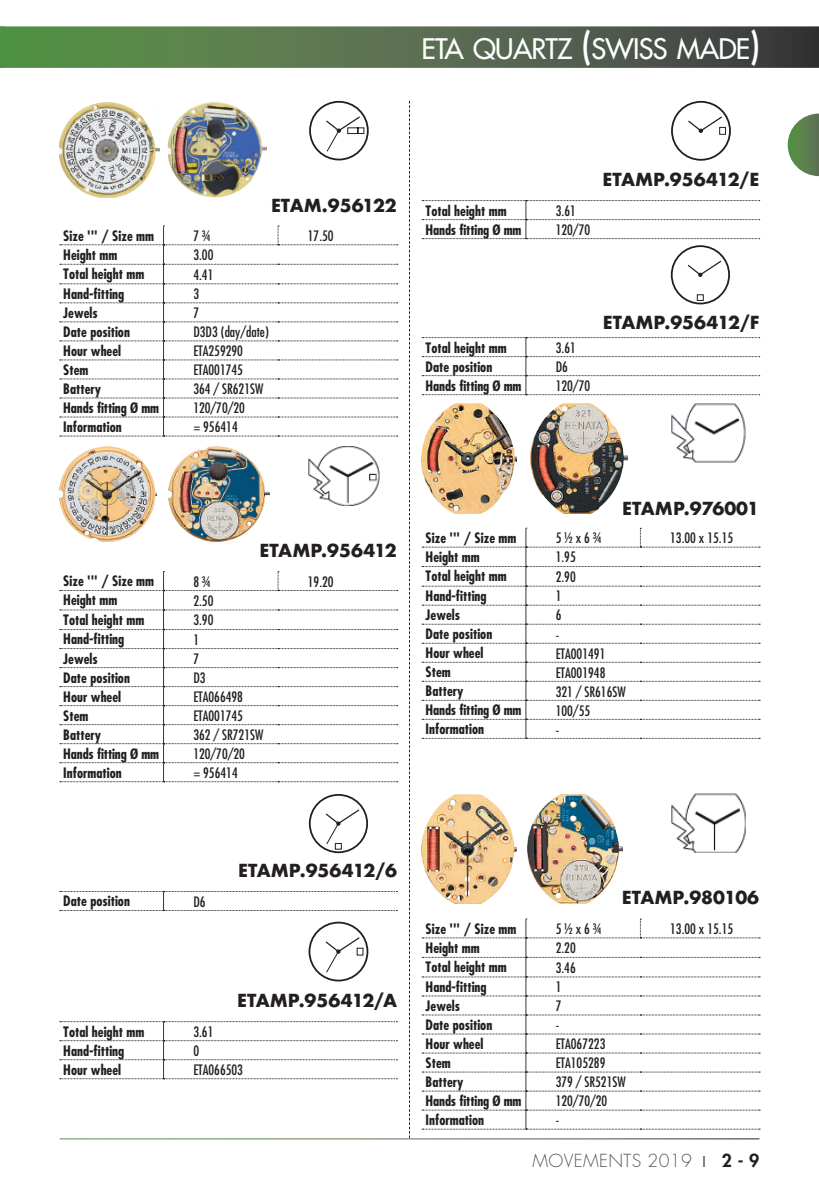
<style>
.page{position:relative;width:819px;height:1191px;background:#fff}
.page>*{position:absolute;margin:0;border:0;box-sizing:border-box;transform-origin:0 0}
.t1{font:27.65px "Futura";letter-spacing:-.025em;color:#fff}
.t2{font:700 17.5px "Futura";color:#231f20}
.t3{font:300 17.5px "Futura";letter-spacing:.02em;color:#57585a}
.t4{font:800 17.5px "Futura";color:#231f20}
.t5{font:700 condensed 14px "Futura";color:#231f20}
.t6{font:condensed 14px "Futura";color:#231f20}
.s1{font-size:36.75px}
</style>
<div class="page">
<svg style="left:0;top:26px;width:819px;height:42px;background:#546d4c"></svg>
<svg style="left:703px;top:1156px;width:2px;height:10px"></svg>
<svg style="left:409px;top:101px;width:1px;height:1037px"></svg>
<svg style="left:787px;top:114px;width:32px;height:62px"></svg>
<div style="left:308px;top:921px;width:60px;height:60px;border:2px solid #231f20;border-radius:50%"></div>
<svg style="left:325px;top:937px;width:36px;height:36px"></svg>
<svg style="left:60px;top:226px;width:338px;height:211px"></svg>
<div style="left:309px;top:101px;width:59px;height:59px;border:2px solid #231f20;border-radius:50%"></div>
<svg style="left:326px;top:115px;width:39px;height:37px"></svg>
<img style="left:167px;top:102px;width:99px;height:96px">
<img style="left:60px;top:102px;width:100px;height:96px">
<svg style="left:60px;top:571px;width:338px;height:211px"></svg>
<img style="left:169px;top:446px;width:100px;height:96px">
<img style="left:309px;top:446px;width:70px;height:59px">
<img style="left:60px;top:446px;width:97px;height:96px">
<svg style="left:60px;top:891px;width:337px;height:20px"></svg>
<svg style="left:422px;top:200px;width:337px;height:39px"></svg>
<svg style="left:60px;top:1021px;width:337px;height:58px"></svg>
<div style="left:309px;top:794px;width:59px;height:59px;border:2px solid #231f20;border-radius:50%"></div>
<div style="left:335px;top:843px;width:7px;height:6px;border:1px solid #231f20"></div>
<svg style="left:325px;top:809px;width:36px;height:35px"></svg>
<svg style="left:422px;top:337px;width:337px;height:58px"></svg>
<div style="left:670px;top:245px;width:60px;height:59px;border:2px solid #231f20;border-radius:50%"></div>
<svg style="left:687px;top:260px;width:35px;height:17px"></svg>
<div style="left:696px;top:294px;width:7px;height:7px;border:1px solid #231f20"></div>
<svg style="left:422px;top:528px;width:338px;height:211px"></svg>
<img style="left:530px;top:403px;width:97px;height:110px">
<img style="left:671px;top:403px;width:75px;height:60px">
<img style="left:422px;top:403px;width:94px;height:110px">
<div style="left:671px;top:101px;width:59px;height:60px;border:2px solid #231f20;border-radius:50%"></div>
<svg style="left:688px;top:116px;width:35px;height:17px"></svg>
<div style="left:719px;top:127px;width:7px;height:8px;border:1px solid #231f20"></div>
<svg style="left:422px;top:918px;width:338px;height:211px"></svg>
<img style="left:527px;top:794px;width:95px;height:109px">
<img style="left:671px;top:794px;width:74px;height:59px">
<img style="left:422px;top:794px;width:94px;height:109px">
<h1 class="t1" style="left:421px;top:31px;width:340px">ETA QUARTZ <span class="s1">(</span>SWISS MADE<span class="s1">)</span></h1>
<p class="t2" style="left:271px;top:193px;width:127px">ETAM.956122</p>
<p class="t5" style="left:63px;top:226px;width:92px">Size ''' / Size mm</p>
<p class="t6" style="left:193px;top:227px;width:19px">7 ¾</p>
<p class="t6" style="left:308px;top:227px;width:27px">17.50</p>
<p class="t5" style="left:63px;top:245px;width:56px">Height mm</p>
<p class="t6" style="left:193px;top:246px;width:22px">3.00</p>
<p class="t5" style="left:63px;top:265px;width:82px">Total height mm</p>
<p class="t6" style="left:193px;top:265px;width:22px">4.41</p>
<p class="t5" style="left:63px;top:284px;width:62px">Hand-fitting</p>
<p class="t6" style="left:193px;top:285px;width:7px">3</p>
<p class="t5" style="left:63px;top:303px;width:36px">Jewels</p>
<p class="t6" style="left:193px;top:304px;width:7px">7</p>
<p class="t5" style="left:63px;top:322px;width:68px">Date position</p>
<p class="t6" style="left:193px;top:323px;width:77px">D3D3 (day/date)</p>
<p class="t5" style="left:63px;top:342px;width:59px">Hour wheel</p>
<p class="t6" style="left:193px;top:342px;width:51px">ETA259290</p>
<p class="t5" style="left:63px;top:361px;width:27px">Stem</p>
<p class="t6" style="left:193px;top:361px;width:51px">ETA001745</p>
<p class="t5" style="left:63px;top:380px;width:39px">Battery</p>
<p class="t6" style="left:193px;top:380px;width:71px">364 / SR621SW</p>
<p class="t5" style="left:63px;top:399px;width:97px">Hands fitting Ø mm</p>
<p class="t6" style="left:193px;top:399px;width:53px">120/70/20</p>
<p class="t5" style="left:63px;top:418px;width:60px">Information</p>
<p class="t6" style="left:193px;top:418px;width:46px">= 956414</p>
<p class="t2" style="left:259px;top:538px;width:139px">ETAMP.956412</p>
<p class="t5" style="left:63px;top:572px;width:92px">Size ''' / Size mm</p>
<p class="t6" style="left:193px;top:573px;width:19px">8 ¾</p>
<p class="t6" style="left:308px;top:573px;width:27px">19.20</p>
<p class="t5" style="left:63px;top:591px;width:56px">Height mm</p>
<p class="t6" style="left:193px;top:592px;width:22px">2.50</p>
<p class="t5" style="left:63px;top:610px;width:82px">Total height mm</p>
<p class="t6" style="left:193px;top:611px;width:22px">3.90</p>
<p class="t5" style="left:63px;top:630px;width:62px">Hand-fitting</p>
<p class="t6" style="left:193px;top:631px;width:7px">1</p>
<p class="t5" style="left:63px;top:649px;width:36px">Jewels</p>
<p class="t6" style="left:193px;top:650px;width:7px">7</p>
<p class="t5" style="left:63px;top:668px;width:68px">Date position</p>
<p class="t6" style="left:193px;top:669px;width:14px">D3</p>
<p class="t5" style="left:63px;top:687px;width:59px">Hour wheel</p>
<p class="t6" style="left:193px;top:688px;width:51px">ETA066498</p>
<p class="t5" style="left:63px;top:706px;width:27px">Stem</p>
<p class="t6" style="left:193px;top:707px;width:51px">ETA001745</p>
<p class="t5" style="left:63px;top:725px;width:39px">Battery</p>
<p class="t6" style="left:193px;top:726px;width:71px">362 / SR721SW</p>
<p class="t5" style="left:63px;top:744px;width:97px">Hands fitting Ø mm</p>
<p class="t6" style="left:193px;top:745px;width:53px">120/70/20</p>
<p class="t5" style="left:63px;top:763px;width:60px">Information</p>
<p class="t6" style="left:193px;top:764px;width:46px">= 956414</p>
<p class="t5" style="left:425px;top:201px;width:82px">Total height mm</p>
<p class="t6" style="left:555px;top:202px;width:22px">3.61</p>
<p class="t5" style="left:425px;top:220px;width:97px">Hands fitting Ø mm</p>
<p class="t6" style="left:555px;top:221px;width:36px">120/70</p>
<p class="t2" style="left:602px;top:167px;width:158px">ETAMP.956412/E</p>
<p class="t5" style="left:425px;top:338px;width:82px">Total height mm</p>
<p class="t6" style="left:555px;top:339px;width:22px">3.61</p>
<p class="t5" style="left:425px;top:357px;width:68px">Date position</p>
<p class="t6" style="left:555px;top:358px;width:14px">D6</p>
<p class="t5" style="left:425px;top:376px;width:97px">Hands fitting Ø mm</p>
<p class="t6" style="left:555px;top:377px;width:36px">120/70</p>
<p class="t2" style="left:602px;top:310px;width:158px">ETAMP.956412/F</p>
<p class="t2" style="left:622px;top:495px;width:138px">ETAMP.976001</p>
<p class="t5" style="left:425px;top:529px;width:92px">Size ''' / Size mm</p>
<p class="t6" style="left:555px;top:529px;width:47px">5 ½ x 6 ¾</p>
<p class="t6" style="left:670px;top:529px;width:65px">13.00 x 15.15</p>
<p class="t5" style="left:425px;top:548px;width:56px">Height mm</p>
<p class="t6" style="left:555px;top:548px;width:22px">1.95</p>
<p class="t5" style="left:425px;top:567px;width:82px">Total height mm</p>
<p class="t6" style="left:555px;top:568px;width:22px">2.90</p>
<p class="t5" style="left:425px;top:587px;width:62px">Hand-fitting</p>
<p class="t6" style="left:555px;top:587px;width:7px">1</p>
<p class="t5" style="left:425px;top:606px;width:36px">Jewels</p>
<p class="t6" style="left:555px;top:606px;width:7px">6</p>
<p class="t5" style="left:425px;top:625px;width:68px">Date position</p>
<p class="t6" style="left:555px;top:625px;width:5px">-</p>
<p class="t5" style="left:425px;top:644px;width:59px">Hour wheel</p>
<p class="t6" style="left:555px;top:644px;width:51px">ETA001491</p>
<p class="t5" style="left:425px;top:663px;width:27px">Stem</p>
<p class="t6" style="left:555px;top:663px;width:51px">ETA001948</p>
<p class="t5" style="left:425px;top:682px;width:39px">Battery</p>
<p class="t6" style="left:555px;top:682px;width:71px">321 / SR616SW</p>
<p class="t5" style="left:425px;top:701px;width:97px">Hands fitting Ø mm</p>
<p class="t6" style="left:555px;top:701px;width:36px">100/55</p>
<p class="t5" style="left:425px;top:720px;width:60px">Information</p>
<p class="t6" style="left:555px;top:720px;width:5px">-</p>
<p class="t5" style="left:63px;top:892px;width:68px">Date position</p>
<p class="t6" style="left:193px;top:892px;width:14px">D6</p>
<p class="t2" style="left:238px;top:857px;width:160px">ETAMP.956412/6</p>
<p class="t2" style="left:237px;top:987px;width:161px">ETAMP.956412/A</p>
<p class="t5" style="left:63px;top:1022px;width:82px">Total height mm</p>
<p class="t6" style="left:193px;top:1023px;width:22px">3.61</p>
<p class="t5" style="left:63px;top:1041px;width:62px">Hand-fitting</p>
<p class="t6" style="left:193px;top:1042px;width:7px">0</p>
<p class="t5" style="left:63px;top:1060px;width:59px">Hour wheel</p>
<p class="t6" style="left:193px;top:1061px;width:51px">ETA066503</p>
<p class="t2" style="left:621px;top:885px;width:139px">ETAMP.980106</p>
<p class="t5" style="left:425px;top:919px;width:92px">Size ''' / Size mm</p>
<p class="t6" style="left:555px;top:920px;width:47px">5 ½ x 6 ¾</p>
<p class="t6" style="left:670px;top:920px;width:65px">13.00 x 15.15</p>
<p class="t5" style="left:425px;top:938px;width:56px">Height mm</p>
<p class="t6" style="left:555px;top:939px;width:22px">2.20</p>
<p class="t5" style="left:425px;top:958px;width:82px">Total height mm</p>
<p class="t6" style="left:555px;top:958px;width:22px">3.46</p>
<p class="t5" style="left:425px;top:977px;width:62px">Hand-fitting</p>
<p class="t6" style="left:555px;top:978px;width:7px">1</p>
<p class="t5" style="left:425px;top:996px;width:36px">Jewels</p>
<p class="t6" style="left:555px;top:997px;width:7px">7</p>
<p class="t5" style="left:425px;top:1015px;width:68px">Date position</p>
<p class="t6" style="left:555px;top:1016px;width:5px">-</p>
<p class="t5" style="left:425px;top:1034px;width:59px">Hour wheel</p>
<p class="t6" style="left:555px;top:1035px;width:51px">ETA067223</p>
<p class="t5" style="left:425px;top:1053px;width:27px">Stem</p>
<p class="t6" style="left:555px;top:1054px;width:51px">ETA105289</p>
<p class="t5" style="left:425px;top:1072px;width:39px">Battery</p>
<p class="t6" style="left:555px;top:1073px;width:71px">379 / SR521SW</p>
<p class="t5" style="left:425px;top:1091px;width:97px">Hands fitting Ø mm</p>
<p class="t6" style="left:555px;top:1092px;width:53px">120/70/20</p>
<p class="t5" style="left:425px;top:1110px;width:60px">Information</p>
<p class="t6" style="left:555px;top:1111px;width:5px">-</p>
<p class="t3" style="left:532px;top:1149px;width:161px">MOVEMENTS 2019</p>
<p class="t4" style="left:721px;top:1148px;width:39px">2 - 9</p>
</div>
